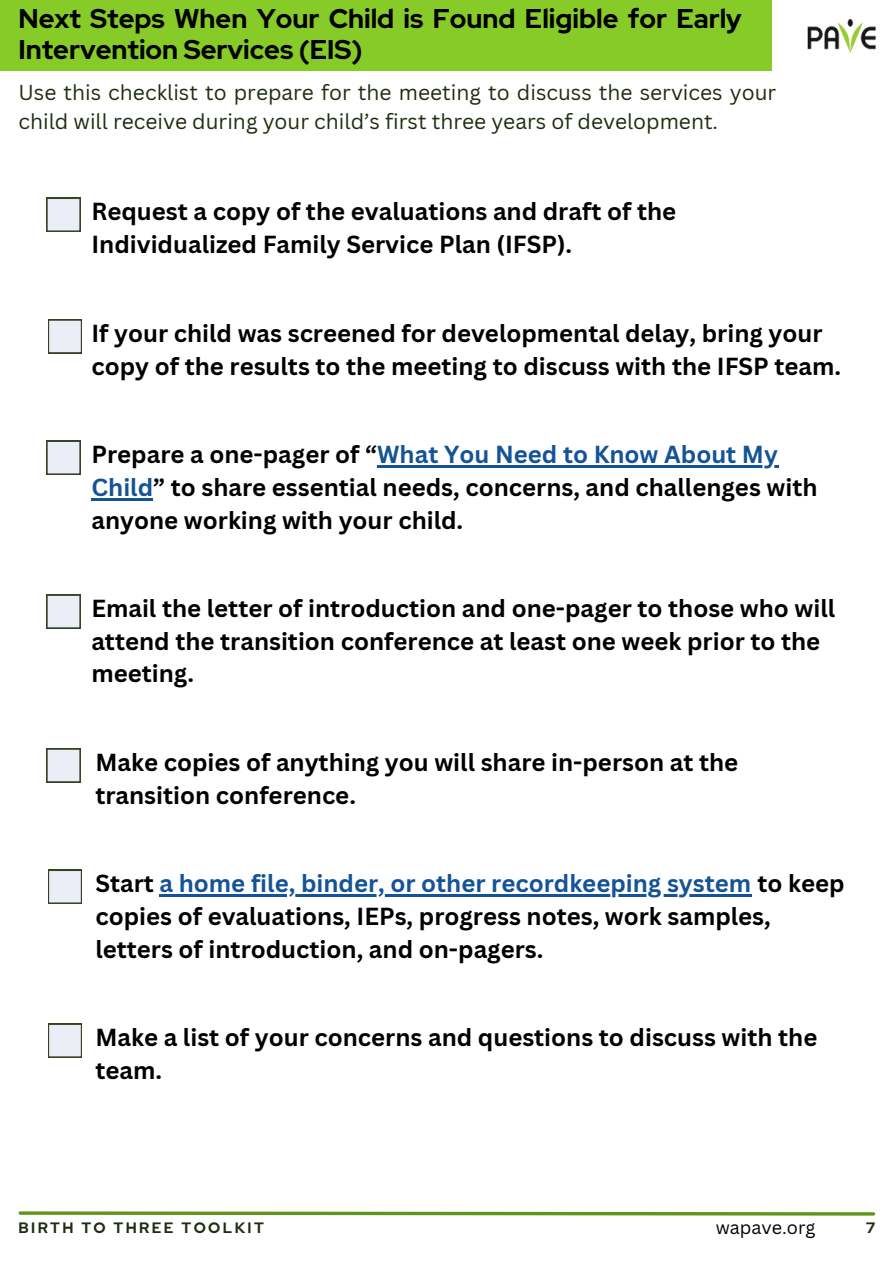
<style>
.page{position:relative;width:894px;height:1264px;background:#fff}
.page>*{position:absolute;margin:0;border:0;box-sizing:border-box;transform-origin:0 0}
.t1{font:700 27px/31.5px "Red Hat Display";color:#000}
.t2{font:700 24px/32.5px "Canva Sans";color:#000}
.t3{font:21px/29.2px "Canva Sans";color:#202d10}
.t4{font:18px "Canva Sans";color:#000}
.t5{font:700 15px "Red Hat Display";letter-spacing:.16em;color:#202d10}
.s1{color:#145396}
</style>
<div class="page">
<hr style="left:159px;top:894px;width:592px;height:2px;background:#145396">
<hr style="left:377px;top:465px;width:401px;height:2px;background:#145396">
<svg style="left:18px;top:1211px;width:858px;height:5px;background:#93b664"></svg>
<div style="left:0;top:0;width:770px;height:71px;background:#87cb28"></div>
<hr style="left:91px;top:498px;width:62px;height:2px;background:#145396">
<img style="left:807px;top:20px;width:68px;height:32px">
<svg style="left:47px;top:198px;width:33px;height:33px"></svg>
<svg style="left:48px;top:319px;width:34px;height:34px"></svg>
<svg style="left:47px;top:441px;width:33px;height:33px"></svg>
<svg style="left:47px;top:594px;width:33px;height:34px"></svg>
<svg style="left:47px;top:748px;width:33px;height:34px"></svg>
<svg style="left:48px;top:869px;width:34px;height:34px"></svg>
<svg style="left:48px;top:1023px;width:34px;height:34px"></svg>
<p class="t1" style="left:18px;top:2px;width:724px">Next Steps When Your Child is Found Eligible for Early<br>Intervention Services (EIS)</p>
<p class="t3" style="left:18px;top:77px;width:759px">Use this checklist to prepare for the meeting to discuss the services your child will receive during your child’s first three years of development.</p>
<p class="t2" style="left:91px;top:195px;width:586px">Request a copy of the evaluations and draft of the<br>Individualized Family Service Plan (IFSP).</p>
<p class="t2" style="left:91px;top:316px;width:751px">If your child was screened for developmental delay, bring your copy of the results to the meeting to discuss with the IFSP team.</p>
<p class="t2" style="left:91px;top:437px;width:727px">Prepare a one-pager of “<span class="s1">What You Need to Know About My<br>Child</span>” to share essential needs, concerns, and challenges with anyone working with your child.</p>
<p class="t2" style="left:91px;top:591px;width:745px">Email the letter of introduction and one-pager to those who will attend the transition conference at least one week prior to the meeting.</p>
<p class="t2" style="left:95px;top:745px;width:644px">Make copies of anything you will share in-person at the</p>
<p class="t2" style="left:95px;top:778px;width:262px">transition conference.</p>
<p class="t2" style="left:95px;top:866px;width:750px">Start <span class="s1">a home file, binder, or other recordkeeping system</span> to keep copies of evaluations, IEPs, progress notes, work samples, letters of introduction, and on-pagers.</p>
<p class="t2" style="left:95px;top:1020px;width:723px">Make a list of your concerns and questions to discuss with the</p>
<p class="t2" style="left:95px;top:1053px;width:68px">team.</p>
<p class="t5" style="left:18px;top:1218px;width:247px">BIRTH TO THREE TOOLKIT</p>
<p class="t4" style="left:715px;top:1214px;width:101px">wapave.org</p>
<p class="t5" style="left:865px;top:1218px;width:10px">7</p>
</div>
